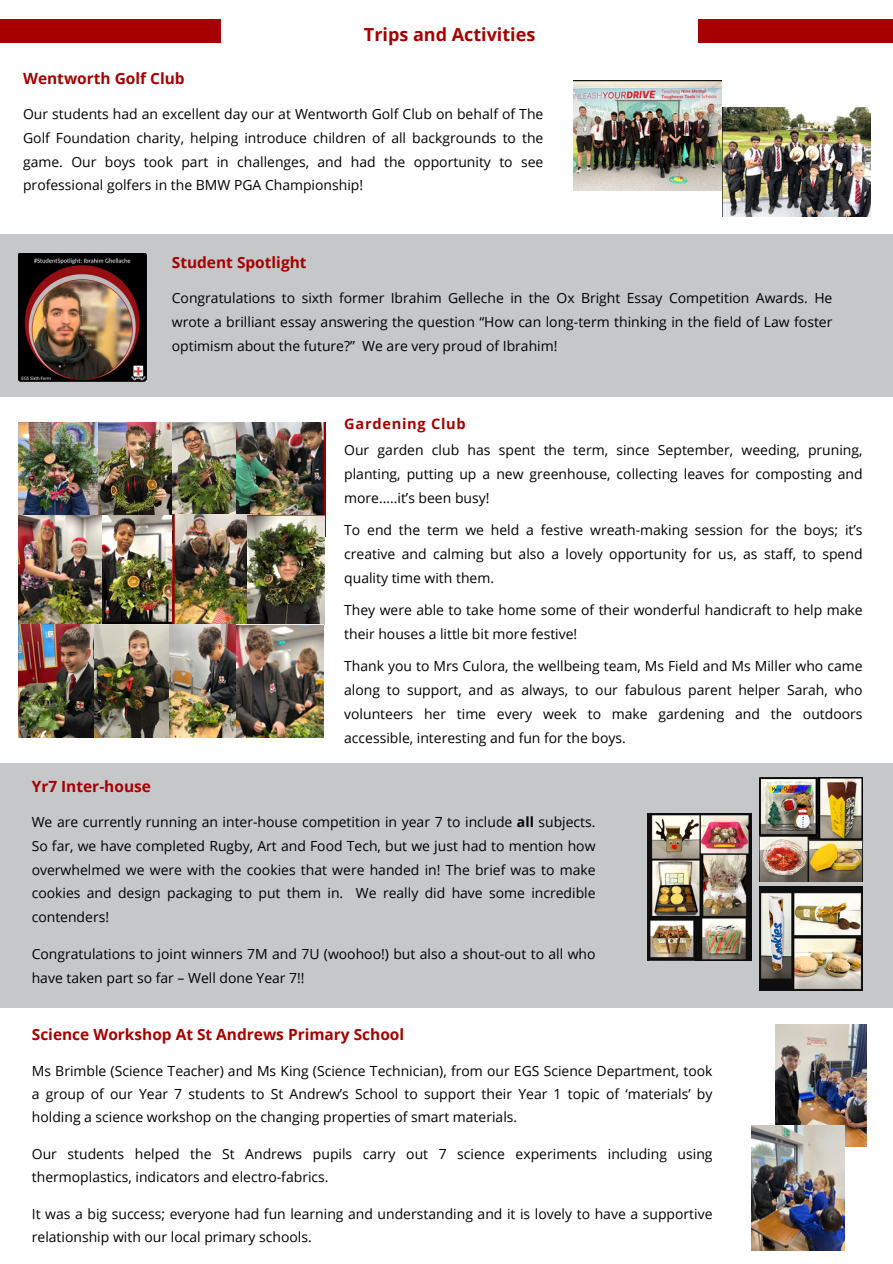
<style>
.page{position:relative;width:893px;height:1264px;background:#fff}
.page>*{position:absolute;margin:0;border:0;box-sizing:border-box;transform-origin:0 0}
.t1{font:700 18px "Open Sans";color:#a60000}
.t2{font:700 15.45px "Open Sans";color:#a60000}
.t3{font:700 14.55px "Open Sans";letter-spacing:.05em;color:#a60000}
.t4{font:13.95px/23.7px "Open Sans";color:#000;text-align:justify}
.s1{font-weight:700}
</style>
<div class="page">
<div style="left:0;top:20px;width:220px;height:23px;background:#a60000"></div>
<div style="left:698px;top:20px;width:194px;height:23px;background:#a60000"></div>
<img style="left:19px;top:422px;width:154px;height:94px">
<img style="left:173px;top:422px;width:63px;height:92px">
<img style="left:236px;top:422px;width:89px;height:114px">
<img style="left:19px;top:516px;width:153px;height:108px">
<img style="left:172px;top:514px;width:79px;height:110px">
<img style="left:248px;top:516px;width:76px;height:108px">
<img style="left:722px;top:107px;width:148px;height:109px">
<img style="left:573px;top:80px;width:148px;height:111px">
<div style="left:0;top:234px;width:892px;height:163px;background:#c6c7c9"></div>
<img style="left:18px;top:253px;width:128px;height:128px">
<img style="left:775px;top:1024px;width:91px;height:122px">
<img style="left:751px;top:1125px;width:93px;height:125px">
<div style="left:0;top:764px;width:892px;height:243px;background:#c6c7c9"></div>
<img style="left:647px;top:814px;width:104px;height:146px">
<img style="left:759px;top:777px;width:103px;height:104px">
<img style="left:759px;top:887px;width:103px;height:103px">
<img style="left:19px;top:624px;width:217px;height:113px">
<img style="left:236px;top:624px;width:88px;height:113px">
<p class="t1" style="left:364px;top:21px;width:173px">Trips and Activities</p>
<p class="t2" style="left:23px;top:67px;width:163px">Wentworth Golf Club</p>
<p class="t4" style="left:23px;top:102px;width:521px">Our students had an excellent day our at Wentworth Golf Club on behalf of The Golf Foundation charity, helping introduce children of all backgrounds to the game. Our boys took part in challenges, and had the opportunity to see professional golfers in the BMW PGA Championship!</p>
<p class="t2" style="left:172px;top:251px;width:136px">Student Spotlight</p>
<p class="t4" style="left:172px;top:286px;width:662px">Congratulations to sixth former Ibrahim Gelleche in the Ox Bright Essay Competition Awards. He wrote a brilliant essay answering the question “How can long-term thinking in the field of Law foster optimism about the future?” We are very proud of Ibrahim!</p>
<p class="t3" style="left:344px;top:413px;width:123px">Gardening Club</p>
<p class="t4" style="left:344px;top:437px;width:520px">Our garden club has spent the term, since September, weeding, pruning, planting, putting up a new greenhouse, collecting leaves for composting and more…..it’s been busy!</p>
<p class="t4" style="left:344px;top:517px;width:520px">To end the term we held a festive wreath-making session for the boys; it’s creative and calming but also a lovely opportunity for us, as staff, to spend quality time with them.</p>
<p class="t4" style="left:344px;top:597px;width:520px">They were able to take home some of their wonderful handicraft to help make their houses a little bit more festive!</p>
<p class="t4" style="left:344px;top:653px;width:520px">Thank you to Mrs Culora, the wellbeing team, Ms Field and Ms Miller who came along to support, and as always, to our fabulous parent helper Sarah, who volunteers her time every week to make gardening and the outdoors accessible, interesting and fun for the boys.</p>
<p class="t2" style="left:32px;top:775px;width:121px">Yr7 Inter-house</p>
<p class="t4" style="left:32px;top:810px;width:565px">We are currently running an inter-house competition in year 7 to include <span class="s1">all</span> subjects.<br>So far, we have completed Rugby, Art and Food Tech, but we just had to mention how overwhelmed we were with the cookies that were handed in! The brief was to make cookies and design packaging to put them in. We really did have some incredible contenders!</p>
<p class="t4" style="left:32px;top:941px;width:565px">Congratulations to joint winners 7M and 7U (woohoo!) but also a shout-out to all who have taken part so far – Well done Year 7!!</p>
<p class="t2" style="left:32px;top:1023px;width:374px">Science Workshop At St Andrews Primary School</p>
<p class="t4" style="left:32px;top:1058px;width:682px;line-height:23.2px">Ms Brimble (Science Teacher) and Ms King (Science Technician), from our EGS Science Department, took a group of our Year 7 students to St Andrew’s School to support their Year 1 topic of ‘materials’ by holding a science workshop on the changing properties of smart materials.</p>
<p class="t4" style="left:32px;top:1141px;width:682px;line-height:23.2px">Our students helped the St Andrews pupils carry out 7 science experiments including using thermoplastics, indicators and electro-fabrics.</p>
<p class="t4" style="left:32px;top:1201px;width:682px;line-height:23.2px">It was a big success; everyone had fun learning and understanding and it is lovely to have a supportive relationship with our local primary schools.</p>
</div>
